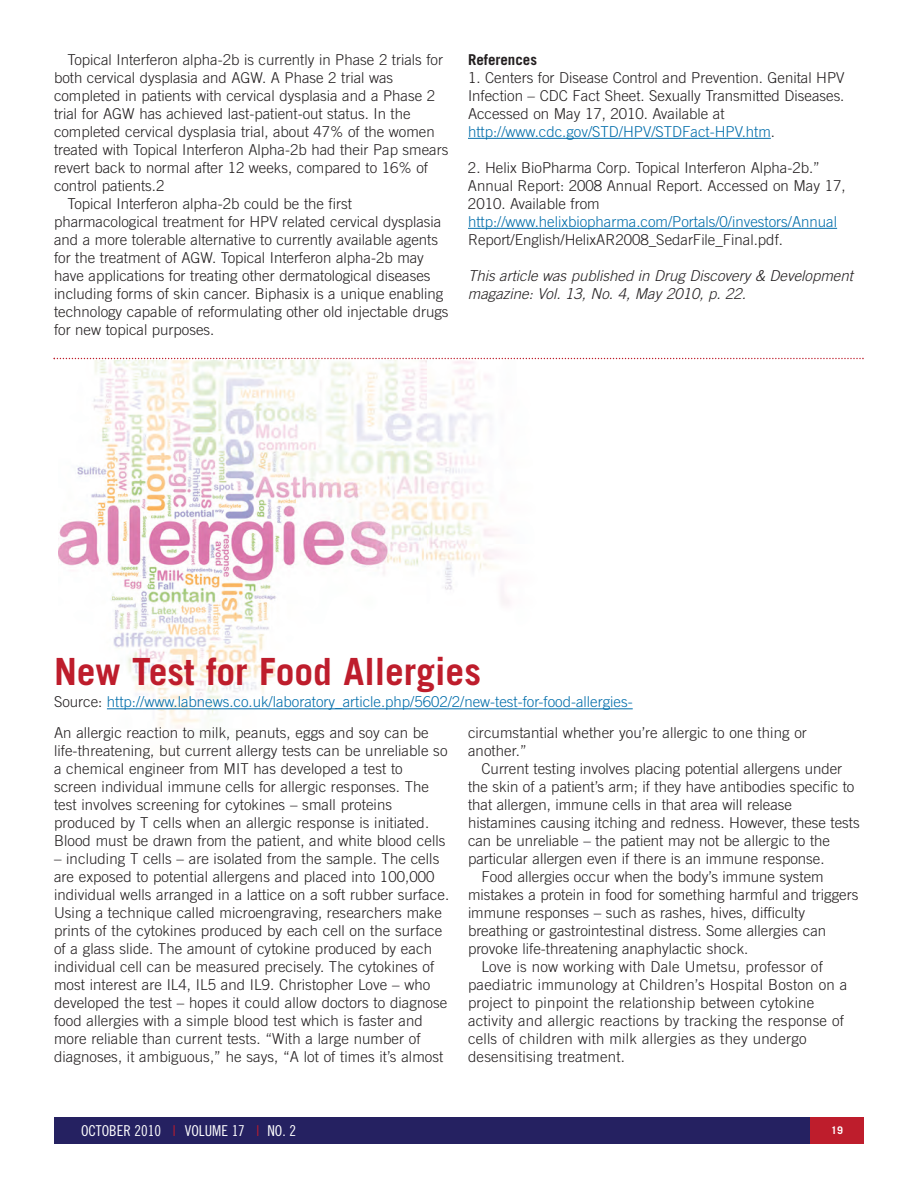
<style>
.page{position:relative;width:918px;height:1188px;background:#fff}
.page>*{position:absolute;margin:0;border:0;box-sizing:border-box;transform-origin:0 0}
.t1{font:700 37.5px "Trade Gothic";color:#be1d2c}
.t2{font:300 15px/18px "Trade Gothic";color:#231f20}
.t3{font:300 15px/30.3px "Trade Gothic";color:#006daa}
.t4{font:italic 300 15px/18px "Trade Gothic";color:#231f20}
.t5{font:15px "Trade Gothic Cond Eighteen";color:#fff}
.t6{font:700 15px "Trade Gothic";color:#231f20}
.t7{font:700 10.5px "Trade Gothic";color:#fff}
.s1{color:#006daa}
.s2{color:#231f20}
.s3{font-family:"Trade Gothic";font-weight:300;color:#be1d2c}
</style>
<div class="page">
<img style="left:58px;top:360px;width:575px;height:368px">
<div style="left:54px;top:1117px;width:810px;height:27px;background:#252161"></div>
<div style="left:810px;top:1117px;width:54px;height:27px;background:#be1d2c"></div>
<hr style="left:468px;top:138px;width:303px;height:1px;background:#006daa">
<hr style="left:468px;top:228px;width:369px;height:1px;background:#006daa">
<svg style="left:54px;top:358px;width:810px;height:1px"></svg>
<hr style="left:107px;top:708px;width:526px;height:1px;background:#006daa">
<p class="t2" style="left:68px;top:52px;width:377px">Topical Interferon alpha-2b is currently in Phase 2 trials for</p>
<p class="t2" style="left:54px;top:70px;width:341px">both cervical dysplasia and AGW. A Phase 2 trial was</p>
<p class="t2" style="left:54px;top:88px;width:383px">completed in patients with cervical dysplasia and a Phase 2</p>
<p class="t2" style="left:54px;top:106px;width:358px">trial for AGW has achieved last-patient-out status. In the</p>
<p class="t2" style="left:54px;top:124px;width:382px">completed cervical dysplasia trial, about 47% of the women</p>
<p class="t2" style="left:54px;top:142px;width:396px">treated with Topical Interferon Alpha-2b had their Pap smears</p>
<p class="t2" style="left:54px;top:160px;width:376px">revert back to normal after 12 weeks, compared to 16% of</p>
<p class="t2" style="left:54px;top:178px;width:112px">control patients.2</p>
<p class="t2" style="left:68px;top:196px;width:286px">Topical Interferon alpha-2b could be the first</p>
<p class="t2" style="left:54px;top:214px;width:389px">pharmacological treatment for HPV related cervical dysplasia</p>
<p class="t2" style="left:54px;top:232px;width:386px">and a more tolerable alternative to currently available agents</p>
<p class="t2" style="left:54px;top:250px;width:371px">for the treatment of AGW. Topical Interferon alpha-2b may</p>
<p class="t2" style="left:54px;top:268px;width:378px">have applications for treating other dermatological diseases</p>
<p class="t2" style="left:54px;top:286px;width:391px">including forms of skin cancer. Biphasix is a unique enabling</p>
<p class="t2" style="left:54px;top:304px;width:396px">technology capable of reformulating other old injectable drugs</p>
<p class="t2" style="left:54px;top:322px;width:162px">for new topical purposes.</p>
<p class="t6" style="left:468px;top:54px;width:71px">References</p>
<p class="t2" style="left:468px;top:70px;width:378px">1. Centers for Disease Control and Prevention. Genital HPV Infection – CDC Fact Sheet. Sexually Transmitted Diseases.<br>Accessed on May 17, 2010. Available at <span class="s1">http://www.cdc.gov/STD/HPV/STDFact-HPV.htm</span>.</p>
<p class="t2" style="left:468px;top:160px;width:379px">2. Helix BioPharma Corp. Topical Interferon Alpha-2b.”<br>Annual Report: 2008 Annual Report. Accessed on May 17,<br>2010. Available from</p>
<p class="t3" style="left:468px;top:208px;width:371px">http://www.helixbiopharma.com/Portals/0/investors/Annual</p>
<p class="t2" style="left:468px;top:232px;width:317px">Report/English/HelixAR2008_SedarFile_Final.pdf.</p>
<p class="t4" style="left:468px;top:268px;width:389px">This article was published in Drug Discovery &amp; Development magazine: Vol. 13, No. 4, May 2010, p. 22.</p>
<h1 class="t1" style="left:54px;top:658px;width:429px">New Test for Food Allergies</h1>
<p class="t3" style="left:54px;top:688px;width:580px"><span class="s2">Source:</span> http://www.labnews.co.uk/laboratory_article.php/5602/2/new-test-for-food-allergies-<br><span class="s2">An allergic reaction to milk, peanuts, eggs and soy can be</span></p>
<p class="t2" style="left:54px;top:743px;width:395px">life-threatening, but current allergy tests can be unreliable so a chemical engineer from MIT has developed a test to screen individual immune cells for allergic responses. The test involves screening for cytokines – small proteins produced by T cells when an allergic response is initiated.<br>Blood must be drawn from the patient, and white blood cells</p>
<p class="t2" style="left:54px;top:851px;width:397px">– including T cells – are isolated from the sample. The cells are exposed to potential allergens and placed into 100,000 individual wells arranged in a lattice on a soft rubber surface.<br>Using a technique called microengraving, researchers make prints of the cytokines produced by each cell on the surface of a glass slide. The amount of cytokine produced by each individual cell can be measured precisely. The cytokines of most interest are IL4, IL5 and IL9. Christopher Love – who developed the test – hopes it could allow doctors to diagnose food allergies with a simple blood test which is faster and more reliable than current tests. “With a large number of diagnoses, it ambiguous,” he says, “A lot of times it’s almost</p>
<p class="t2" style="left:468px;top:725px;width:340px">circumstantial whether you’re allergic to one thing or another.”</p>
<p class="t2" style="left:482px;top:761px;width:362px">Current testing involves placing potential allergens under</p>
<p class="t2" style="left:468px;top:779px;width:388px">the skin of a patient’s arm; if they have antibodies specific to</p>
<p class="t2" style="left:468px;top:797px;width:326px">that allergen, immune cells in that area will release</p>
<p class="t2" style="left:468px;top:815px;width:393px">histamines causing itching and redness. However, these tests</p>
<p class="t2" style="left:468px;top:833px;width:364px">can be unreliable – the patient may not be allergic to the</p>
<p class="t2" style="left:468px;top:851px;width:358px">particular allergen even if there is an immune response.</p>
<p class="t2" style="left:482px;top:869px;width:344px">Food allergies occur when the body’s immune system</p>
<p class="t2" style="left:468px;top:887px;width:392px">mistakes a protein in food for something harmful and triggers</p>
<p class="t2" style="left:468px;top:905px;width:339px">immune responses – such as rashes, hives, difficulty</p>
<p class="t2" style="left:468px;top:923px;width:360px">breathing or gastrointestinal distress. Some allergies can</p>
<p class="t2" style="left:468px;top:941px;width:282px">provoke life-threatening anaphylactic shock.</p>
<p class="t2" style="left:482px;top:959px;width:343px">Love is now working with Dale Umetsu, professor of</p>
<p class="t2" style="left:468px;top:977px;width:381px">paediatric immunology at Children’s Hospital Boston on a</p>
<p class="t2" style="left:468px;top:995px;width:348px">project to pinpoint the relationship between cytokine</p>
<p class="t2" style="left:468px;top:1013px;width:378px">activity and allergic reactions by tracking the response of</p>
<p class="t2" style="left:468px;top:1031px;width:340px">cells of children with milk allergies as they undergo</p>
<p class="t2" style="left:468px;top:1049px;width:158px">desensitising treatment.</p>
<p class="t5" style="left:81px;top:1125px;width:217px">OCTOBER 2010 <span class="s3">I</span> VOLUME 17 <span class="s3">I</span> NO. 2</p>
<p class="t7" style="left:831px;top:1126px;width:13px">19</p>
</div>
